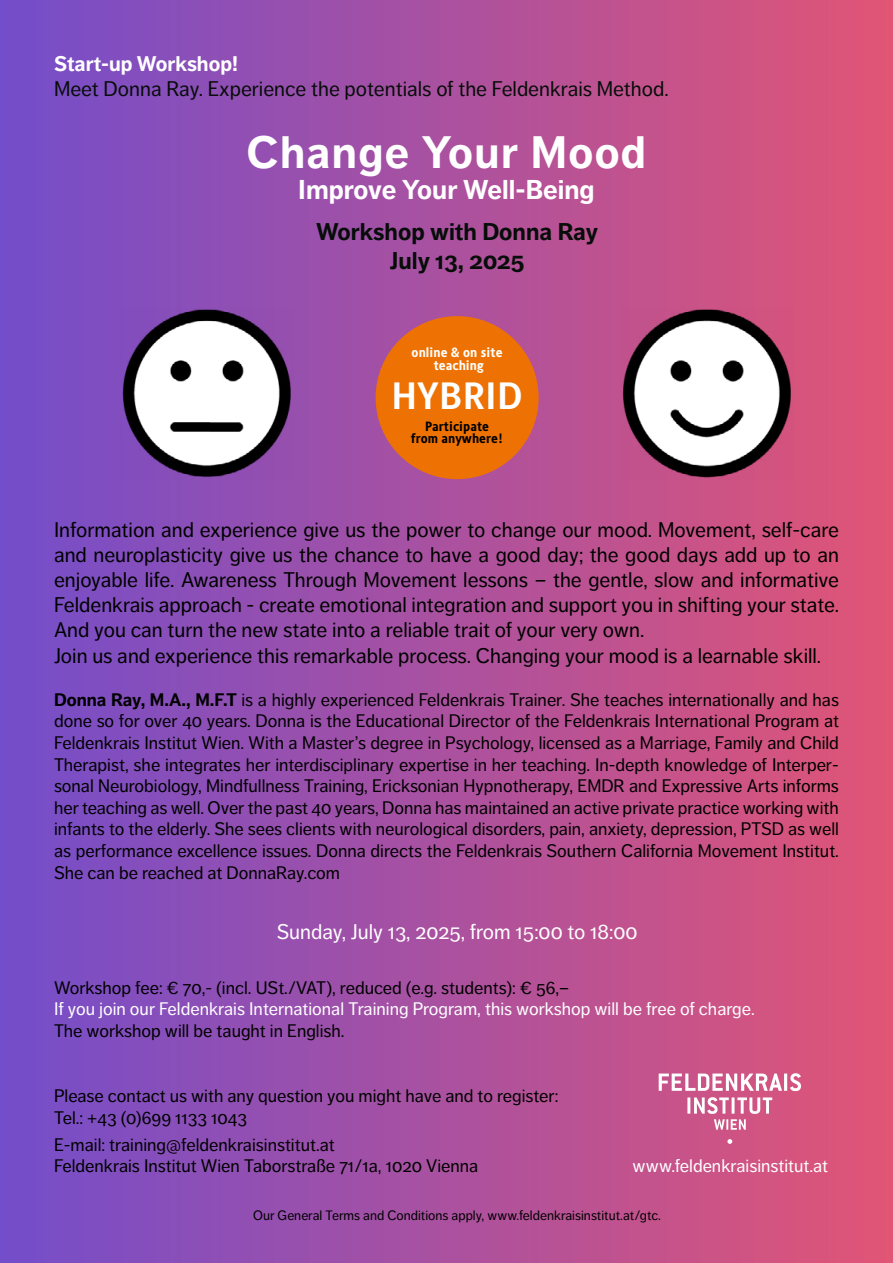
<style>
.page{position:relative;width:893px;height:1263px;background:#fff}
.page>*{position:absolute;margin:0;border:0;box-sizing:border-box;transform-origin:0 0}
.t1{font:700 45px "Dagny Pro";letter-spacing:.03em;color:#fff}
.t2{font:500 37.8px "Alber";letter-spacing:.015em;color:#fff;scale:1.09 1}
.t3{font:700 27px "Dagny Pro";color:#fff}
.t4{font:700 24px/28.8px "Dagny Pro";color:#070d09;text-align:center}
.t5{font:21px/25.2px "Dagny Pro";color:#000}
.t6{font:21px "Dagny Pro";color:#070d09}
.t7{font:21px "Dagny Pro";color:#fff}
.t8{font:700 21px "Dagny Pro";color:#fff}
.t9{font:18px/21.6px "Dagny Pro";color:#000}
.t10{font:18px "Dagny Pro";color:#fff}
.t11{font:13.5px "Dagny Pro";color:#000}
.t12{font:700 13.35px/12.3px "Alber";color:#000;text-align:center}
.t13{font:700 13.35px/13.4px "Alber";color:#fff;text-align:center}
.s1{font-weight:700}
</style>
<div class="page">
<div style="left:0;top:0;width:893px;height:1263px;background:linear-gradient(to right,#734dca,#e15575)"></div>
<hr style="left:687px;top:1097px;width:3px;height:16px;background:#fff">
<svg style="left:694px;top:1097px;width:78px;height:33px"></svg>
<svg style="left:659px;top:1073px;width:123px;height:18px"></svg>
<hr style="left:784px;top:1073px;width:3px;height:18px;background:#fff">
<svg style="left:790px;top:1073px;width:11px;height:18px"></svg>
<svg style="left:727px;top:1139px;width:5px;height:5px"></svg>
<div style="left:376px;top:316px;width:163px;height:163px;background:#ee7203;border-radius:50%"></div>
<img style="left:621px;top:307px;width:172px;height:172px">
<img style="left:121px;top:307px;width:172px;height:172px">
<p class="t8" style="left:54px;top:51px;width:186px">Start-up Workshop!</p>
<p class="t6" style="left:54px;top:77px;width:616px">Meet Donna Ray. Experience the potentials of the Feldenkrais Method.</p>
<h1 class="t1" style="left:247px;top:125px;width:401px">Change Your Mood</h1>
<h3 class="t3" style="left:298px;top:173px;width:298px">Improve Your Well-Being</h3>
<h3 class="t4" style="left:316px;top:218px;width:284px">Workshop with Donna Ray<br>July 13, 2025</h3>
<p class="t13" style="left:412px;top:345px;width:92px">online &amp; on site teaching</p>
<h2 class="t2" style="left:392px;top:373px;width:122px">HYBRID</h2>
<p class="t12" style="left:411px;top:419px;width:93px">Participate from anywhere!</p>
<p class="t5" style="left:54px;top:517px;width:787px">Information and experience give us the power to change our mood. Movement, self-care and neuroplasticity give us the chance to have a good day; the good days add up to an enjoyable life. Awareness Through Movement lessons – the gentle, slow and informative Feldenkrais approach - create emotional integration and support you in shifting your state.<br>And you can turn the new state into a reliable trait of your very own.<br>Join us and experience this remarkable process. Changing your mood is a learnable skill.</p>
<p class="t9" style="left:54px;top:689px;width:786px;text-align:justify"><span class="s1">Donna Ray, M.A., M.F.T</span> is a highly experienced Feldenkrais Trainer. She teaches internationally and has done so for over 40 years. Donna is the Educational Director of the Feldenkrais International Program at Feldenkrais Institut Wien. With a Master’s degree in Psychology, licensed as a Marriage, Family and Child Therapist, she integrates her interdisciplinary expertise in her teaching. In-depth knowledge of Interper&shy;sonal Neurobiology, Mindfullness Training, Ericksonian Hypnotherapy, EMDR and Expressive Arts informs her teaching as well. Over the past 40 years, Donna has maintained an active private practice working with infants to the elderly. She sees clients with neurological disorders, pain, anxiety, depression, PTSD as well as performance excellence issues. Donna directs the Feldenkrais Southern California Movement Institut.<br>She can be reached at DonnaRay.com</p>
<p class="t7" style="left:277px;top:920px;width:362px">Sunday, July 13, 2025, from 15:00 to 18:00</p>
<p class="t9" style="left:54px;top:977px;width:517px">Workshop fee: € 70,- (incl. USt./VAT), reduced (e.g. students): € 56,–</p>
<p class="t10" style="left:54px;top:999px;width:702px">If you join our Feldenkrais International Training Program, this workshop will be free of charge.</p>
<p class="t9" style="left:54px;top:1020px;width:292px">The workshop will be taught in English.</p>
<p class="t9" style="left:54px;top:1085px;width:506px">Please contact us with any question you might have and to register:<br>Tel.: +43 (0)699 1133 1043</p>
<p class="t9" style="left:54px;top:1133px;width:426px">E-mail: training@feldenkraisinstitut.at<br>Feldenkrais Institut Wien Taborstraße 71/1a, 1020 Vienna</p>
<p class="t10" style="left:632px;top:1155px;width:197px">www.feldenkraisinstitut.at</p>
<p class="t11" style="left:253px;top:1207px;width:409px">Our General Terms and Conditions apply, www.feldenkraisinstitut.at/gtc.</p>
</div>
